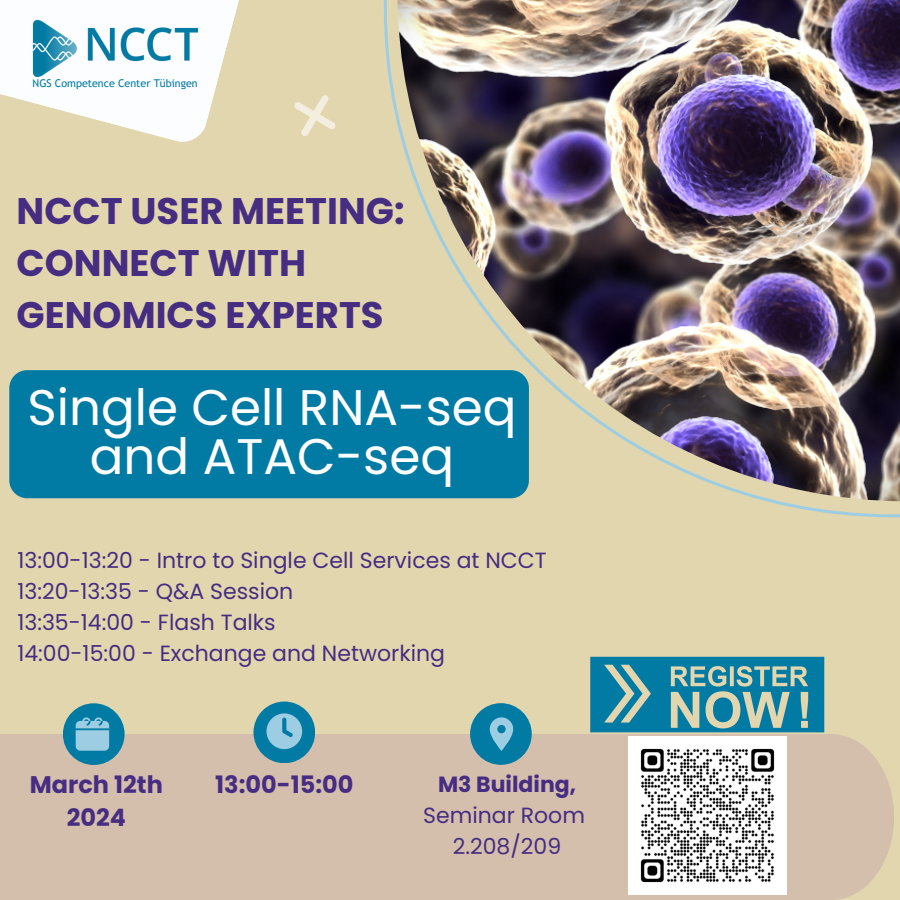
<style>
.page{position:relative;width:900px;height:900px;background:#e2d6af}
.page>*{position:absolute;margin:0;border:0;box-sizing:border-box;transform-origin:0 0}
.t1{font:50px/49.5px "Poppins";color:#fff;text-align:center}
.t2{font:700 37px/51.8px "Poppins";color:#472d82}
.t3{font:700 24px/33px "Poppins";color:#472d82;text-align:center}
.t4{font:22px "Poppins";color:#472d82}
.t5{font:700 22px "Poppins";color:#472d82}
.t6{font:10.7px "Trebuchet MS";color:#027ba4}
</style>
<div class="page">
<img style="left:397px;top:0;width:503px;height:501px">
<div style="left:0;top:734px;width:894px;height:166px;background:#d4beac"></div>
<div style="left:63px;top:703px;width:62px;height:62px;background:#027ba4;border-radius:50%"></div>
<div style="left:253px;top:702px;width:62px;height:61px;background:#027ba4;border-radius:50%"></div>
<div style="left:470px;top:703px;width:62px;height:62px;background:#027ba4;border-radius:50%"></div>
<svg style="left:266px;top:713px;width:36px;height:36px"></svg>
<svg style="left:490px;top:717px;width:23px;height:34px"></svg>
<svg style="left:76px;top:717px;width:33px;height:34px"></svg>
<svg style="left:0;top:0;width:239px;height:142px;fill:#fcfdfe"></svg>
<img style="left:23px;top:21px;width:174px;height:56px">
<div style="left:9px;top:370px;width:520px;height:128px;background:#027ba4;border-radius:18px"></div>
<svg style="left:294px;top:95px;width:42px;height:41px"></svg>
<img style="left:629px;top:737px;width:157px;height:157px">
<svg style="left:590px;top:657px;width:234px;height:75px"></svg>
<p class="t6" style="left:33px;top:77px;width:167px">NGS Competence Center Tübingen</p>
<p class="t2" style="left:17px;top:185px;width:390px">NCCT USER MEETING:<br>CONNECT WITH<br>GENOMICS EXPERTS</p>
<p class="t1" style="left:27px;top:383px;width:491px">Single Cell RNA-seq and ATAC-seq</p>
<p class="t4" style="left:17px;top:545px;width:531px">13:00-13:20 - Intro to Single Cell Services at NCCT</p>
<h2 class="t4" style="left:17px;top:576px;width:277px">13:20-13:35 - Q&amp;A Session</h2>
<h1 class="t4" style="left:17px;top:607px;width:260px">13:35-14:00 - Flash Talks</h1>
<p class="t4" style="left:17px;top:638px;width:429px">14:00-15:00 - Exchange and Networking</p>
<p class="t3" style="left:30px;top:768px;width:135px">March 12th<br>2024</p>
<p class="t3" style="left:215px;top:768px;width:140px">13:00-15:00</p>
<p class="t5" style="left:438px;top:769px;width:139px">M3 Building,</p>
<p class="t4" style="left:423px;top:800px;width:163px">Seminar Room</p>
<p class="t4" style="left:453px;top:830px;width:110px">2.208/209</p>
</div>
